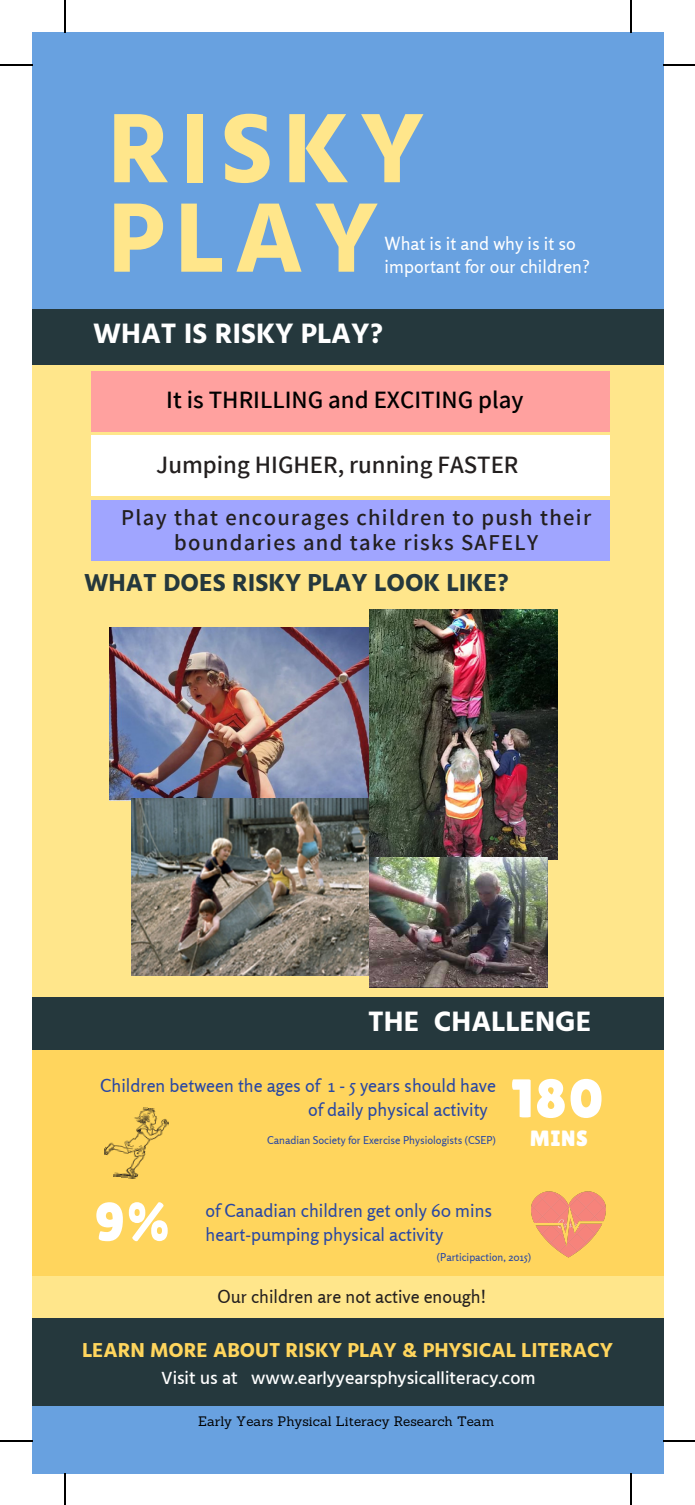
<style>
.page{position:relative;width:695px;height:1505px;background:#fff}
.page>*{position:absolute;margin:0;border:0;box-sizing:border-box;transform-origin:0 0}
.t1{font:700 101.02px/89.5px "Hind Madurai";letter-spacing:.1em;color:#ffe68b}
.t2{font:54.45px "Lilita One";color:#fff}
.t3{font:54.23px "Lilita One";color:#fff}
.t4{font:700 28.8px "Hind Madurai";color:#fff}
.t5{font:700 25.2px "Hind Madurai";color:#25383d}
.t6{font:600 24.97px "Assistant";color:#000}
.t7{font:600 24.97px "Assistant";color:#231f1f}
.t8{font:600 22.72px/25.2px "Assistant";letter-spacing:.06em;color:#231f1f;text-align:center}
.t9{font:22.05px "Lilita One";color:#fff}
.t10{font:700 20.7px "Hind Madurai";color:#ffd55d}
.t11{font:18px/23.6px "Rosario";color:#2847a4}
.t12{font:18px/23.6px "Rosario";color:#fff}
.t13{font:500 18px "Hind Madurai";color:#fff}
.t14{font:18px "Rosario";color:#231f1f}
.t15{font:13.28px "Sanchez";color:#000}
.t16{font:10.8px "Rosario";color:#2847a4}
</style>
<div class="page">
<div style="left:32px;top:32px;width:631px;height:1441px;background:#68a1e0"></div>
<div style="left:32px;top:354px;width:631px;height:947px;background:#ffd55d"></div>
<img style="left:531px;top:1191px;width:75px;height:67px">
<div style="left:32px;top:326px;width:631px;height:702px;background:#ffe68b"></div>
<div style="left:32px;top:1276px;width:631px;height:71px;background:#ffe68b"></div>
<div style="left:32px;top:1318px;width:631px;height:88px;background:#25383d"></div>
<div style="left:32px;top:309px;width:631px;height:55px;background:#25383d"></div>
<img style="left:104px;top:1107px;width:65px;height:72px">
<div style="left:32px;top:997px;width:631px;height:53px;background:#25383d"></div>
<img style="left:110px;top:628px;width:260px;height:172px">
<img style="left:132px;top:798px;width:238px;height:177px">
<img style="left:370px;top:609px;width:187px;height:250px">
<img style="left:370px;top:857px;width:177px;height:130px">
<div style="left:91px;top:371px;width:518px;height:61px;background:#ffa19f"></div>
<div style="left:91px;top:435px;width:518px;height:61px;background:#fff"></div>
<div style="left:91px;top:500px;width:518px;height:60px;background:#a0a5ff"></div>
<hr style="left:64px;top:0;width:2px;height:32px;background:#000">
<hr style="left:0;top:64px;width:32px;height:2px;background:#000">
<hr style="left:629px;top:0;width:2px;height:32px;background:#000">
<hr style="left:663px;top:64px;width:32px;height:2px;background:#000">
<hr style="left:629px;top:1473px;width:2px;height:32px;background:#000">
<hr style="left:663px;top:1439px;width:32px;height:2px;background:#000">
<hr style="left:64px;top:1473px;width:2px;height:32px;background:#000">
<hr style="left:0;top:1439px;width:32px;height:2px;background:#000">
<h1 class="t1" style="left:108px;top:108px;width:318px">RISKY<br>PLAY</h1>
<p class="t12" style="left:384px;top:231px;width:207px">What is it and why is it so important for our children?</p>
<h3 class="t4" style="left:93px;top:314px;width:291px">WHAT IS RISKY PLAY?</h3>
<h3 class="t6" style="left:166px;top:383px;width:359px">It is THRILLING and EXCITING play</h3>
<h3 class="t7" style="left:156px;top:447px;width:364px">Jumping HIGHER, running FASTER</h3>
<p class="t8" style="left:121px;top:503px;width:471px">Play that encourages children to push their boundaries and take risks SAFELY</p>
<h3 class="t5" style="left:84px;top:566px;width:426px">WHAT DOES RISKY PLAY LOOK LIKE?</h3>
<h3 class="t4" style="left:368px;top:1003px;width:224px">THE CHALLENGE</h3>
<p class="t11" style="left:308px;top:1073px;width:189px;text-indent:-208px">Children between the ages of 1 - 5 years should have of daily physical activity</p>
<p class="t16" style="left:267px;top:1134px;width:230px">Canadian Society for Exercise Physiologists (CSEP)</p>
<h2 class="t2" style="left:511px;top:1067px;width:94px">180</h2>
<p class="t9" style="left:530px;top:1125px;width:60px">MINS</p>
<h3 class="t3" style="left:94px;top:1190px;width:77px">9%</h3>
<p class="t11" style="left:206px;top:1198px;width:288px">of Canadian children get only 60 mins heart-pumping physical activity</p>
<p class="t16" style="left:437px;top:1250px;width:96px">(Participaction, 2015)</p>
<p class="t14" style="left:217px;top:1285px;width:270px">Our children are not active enough!</p>
<p class="t10" style="left:82px;top:1336px;width:532px">LEARN MORE ABOUT RISKY PLAY &amp; PHYSICAL LITERACY</p>
<p class="t13" style="left:161px;top:1366px;width:376px">Visit us at www.earlyyearsphysicalliteracy.com</p>
<p class="t15" style="left:198px;top:1413px;width:297px">Early Years Physical Literacy Research Team</p>
</div>
